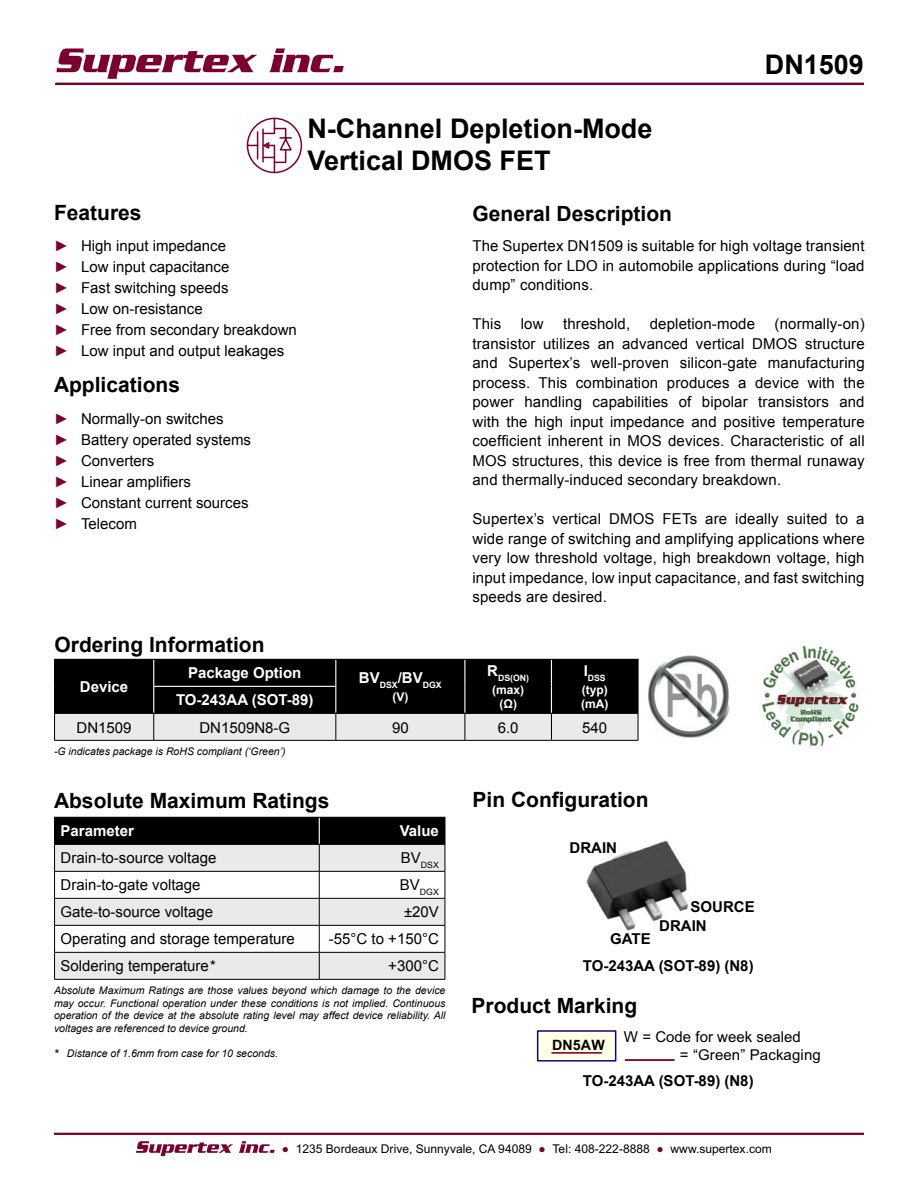
<style>
.page{position:relative;width:918px;height:1188px;background:#fff}
.page>*{position:absolute;margin:0;border:0;box-sizing:border-box;transform-origin:0 0}
.t1{font:700 27px/32.4px "Arial";color:#000}
.t2{font:700 21px "Arial";color:#000}
.t3{font:15px/19.5px "Arial";color:#000}
.t4{font:700 15px/18.9px "Arial";color:#000}
.t5{font:700 15px "Arial";color:#fff}
.t6{font:15px/21px "Arial";color:#7c002f;text-align:justify}
.t7{font:700 14.25px "Arial";letter-spacing:.01em;color:#000}
.t8{font:12px "Arial";color:#000}
.t9{font:700 12px/14.4px "Arial";color:#fff;text-align:center}
.t10{font:italic 10.5px/12.6px "Arial";color:#000;text-align:justify}
.t11{font:700 8.7px "Arial";color:#fff}
.t12{font:8.7px "Arial";color:#000}
.s1{font-style:italic}
.s2{font-weight:700}
.s3{color:#7c002f}
</style>
<div class="page">
<hr style="left:55px;top:83px;width:809px;height:2px;background:#7c002f">
<svg style="left:57px;top:48px;width:200px;height:31px"></svg>
<svg style="left:269px;top:48px;width:75px;height:24px"></svg>
<hr style="left:54px;top:1133px;width:810px;height:2px;background:#7c002f">
<svg style="left:136px;top:1141px;width:97px;height:15px"></svg>
<svg style="left:239px;top:1141px;width:36px;height:12px"></svg>
<hr style="left:54px;top:740px;width:100px;height:1px;background:#000">
<hr style="left:154px;top:740px;width:182px;height:1px;background:#000">
<hr style="left:336px;top:740px;width:129px;height:1px;background:#000">
<hr style="left:465px;top:740px;width:86px;height:1px;background:#000">
<hr style="left:551px;top:740px;width:87px;height:1px;background:#000">
<svg style="left:54px;top:659px;width:585px;height:81px;background:#4c4c4c"></svg>
<hr style="left:54px;top:713px;width:100px;height:1px;background:#000">
<hr style="left:154px;top:659px;width:182px;height:1px;background:#000">
<hr style="left:336px;top:659px;width:129px;height:1px;background:#000">
<hr style="left:465px;top:659px;width:86px;height:1px;background:#000">
<hr style="left:551px;top:659px;width:88px;height:1px;background:#000">
<hr style="left:637px;top:660px;width:2px;height:26px;background:#000">
<hr style="left:637px;top:686px;width:2px;height:27px;background:#000">
<hr style="left:336px;top:713px;width:129px;height:1px;background:#000">
<hr style="left:465px;top:713px;width:86px;height:1px;background:#000">
<hr style="left:551px;top:713px;width:88px;height:1px;background:#000">
<hr style="left:154px;top:713px;width:182px;height:1px;background:#000">
<hr style="left:54px;top:979px;width:265px;height:1px;background:#000">
<hr style="left:319px;top:979px;width:126px;height:1px;background:#000">
<svg style="left:54px;top:817px;width:392px;height:162px"></svg>
<img style="left:648px;top:645px;width:211px;height:102px">
<svg style="left:246px;top:117px;width:57px;height:57px"></svg>
<div style="left:538px;top:1031px;width:78px;height:30px;background:#ffffe6"></div>
<div style="left:537px;top:1030px;width:79px;height:32px;border:2px solid #18007c"></div>
<hr style="left:551px;top:1052px;width:51px;height:2px;background:#7c002f">
<hr style="left:625px;top:1059px;width:50px;height:2px;background:#7c002f">
<img style="left:586px;top:840px;width:103px;height:91px">
<h1 class="t1" style="left:765px;top:50px;width:101px">DN1509</h1>
<h1 class="t1" style="left:308px;top:113px;width:347px">N-Channel Depletion-Mode<br>Vertical DMOS FET</h1>
<h2 class="t2" style="left:54px;top:198px;width:89px">Features</h2>
<p class="t3" style="left:81px;top:236px;width:217px;line-height:21px">High input impedance<br>Low input capacitance<br>Fast switching speeds<br>Low on-resistance<br>Free from secondary breakdown<br>Low input and output leakages</p>
<h2 class="t2" style="left:54px;top:371px;width:128px">Applications</h2>
<p class="t3" style="left:81px;top:408px;width:172px;line-height:21px">Normally-on switches<br>Battery operated systems<br>Converters<br>Linear amplifiers<br>Constant current sources<br>Telecom</p>
<p class="t6" style="left:54px;top:236px;width:16px">► ► ► ► ► ►</p>
<p class="t6" style="left:54px;top:408px;width:16px">► ► ► ► ► ►</p>
<h2 class="t2" style="left:472px;top:200px;width:201px">General Description</h2>
<p class="t3" style="left:472px;top:236px;width:394px;text-align:justify">The Supertex DN1509 is suitable for high voltage transient protection for LDO in automobile applications during “load dump” conditions.</p>
<p class="t3" style="left:472px;top:314px;width:30px">This</p>
<p class="t3" style="left:521px;top:314px;width:24px">low</p>
<p class="t3" style="left:563px;top:314px;width:69px">threshold,</p>
<p class="t3" style="left:650px;top:314px;width:107px">depletion-mode</p>
<p class="t3" style="left:472px;top:314px;width:394px;text-align:justify;text-indent:302px">(normally-on) transistor utilizes an advanced vertical DMOS structure and Supertex’s well-proven silicon-gate manufacturing process. This combination produces a device with the power handling capabilities of bipolar transistors and with the high input impedance and positive temperature coefficient inherent in MOS devices. Characteristic of all MOS structures, this device is free from thermal runaway and thermally-induced secondary breakdown.</p>
<p class="t3" style="left:472px;top:509px;width:394px;text-align:justify">Supertex’s vertical DMOS FETs are ideally suited to a wide range of switching and amplifying applications where very low threshold voltage, high breakdown voltage, high input impedance, low input capacitance, and fast switching speeds are desired.</p>
<h2 class="t2" style="left:55px;top:631px;width:212px">Ordering Information</h2>
<p class="t5" style="left:80px;top:677px;width:50px">Device</p>
<p class="t11" style="left:487px;top:672px;width:43px"><sup>R</sup>DS(ON)</p>
<p class="t9" style="left:492px;top:683px;width:34px">(max) (Ω)</p>
<p class="t11" style="left:584px;top:672px;width:24px"><sup>I</sup>DSS</p>
<p class="t9" style="left:582px;top:683px;width:27px">(typ)</p>
<p class="t5" style="left:188px;top:663px;width:115px">Package Option</p>
<p class="t11" style="left:359px;top:679px;width:84px"><sup>BV</sup>DSX<sup>/BV</sup>DGX</p>
<p class="t9" style="left:392px;top:690px;width:17px">(V)</p>
<p class="t5" style="left:176px;top:690px;width:139px">TO-243AA (SOT-89)</p>
<p class="t9" style="left:581px;top:697px;width:29px">(mA)</p>
<p class="t3" style="left:77px;top:718px;width:57px">DN1509</p>
<p class="t3" style="left:199px;top:718px;width:92px">DN1509N8-G</p>
<p class="t3" style="left:392px;top:718px;width:18px">90</p>
<p class="t3" style="left:498px;top:718px;width:22px">6.0</p>
<p class="t3" style="left:582px;top:718px;width:27px">540</p>
<p class="t10" style="left:54px;top:745px;width:233px">-G indicates package is RoHS compliant (‘Green’)</p>
<h2 class="t2" style="left:54px;top:787px;width:277px">Absolute Maximum Ratings</h2>
<p class="t5" style="left:61px;top:821px;width:75px">Parameter</p>
<p class="t5" style="left:400px;top:821px;width:41px">Value</p>
<p class="t3" style="left:61px;top:848px;width:157px">Drain-to-source voltage</p>
<p class="t12" style="left:401px;top:860px;width:39px"><sup>BV</sup>DSX</p>
<p class="t3" style="left:61px;top:875px;width:142px">Drain-to-gate voltage</p>
<p class="t12" style="left:400px;top:887px;width:40px"><sup>BV</sup>DGX</p>
<p class="t3" style="left:61px;top:902px;width:154px">Gate-to-source voltage</p>
<p class="t3" style="left:404px;top:902px;width:36px">±20V</p>
<p class="t3" style="left:61px;top:929px;width:236px">Operating and storage temperature</p>
<p class="t3" style="left:329px;top:929px;width:111px">-55°C to +150°C</p>
<p class="t3" style="left:61px;top:956px;width:156px">Soldering temperature<span class="s1">*</span></p>
<p class="t3" style="left:388px;top:956px;width:52px">+300°C</p>
<p class="t10" style="left:54px;top:984px;width:393px">Absolute Maximum Ratings are those values beyond which damage to the device may occur. Functional operation under these conditions is not implied. Continuous operation of the device at the absolute rating level may affect device reliability. All voltages are referenced to device ground.</p>
<p class="t10" style="left:54px;top:1047px;width:226px"><span class="s2">*</span> Distance of 1.6mm from case for 10 seconds.</p>
<h2 class="t2" style="left:472px;top:786px;width:178px">Pin Configuration</h2>
<p class="t4" style="left:570px;top:838px;width:49px">DRAIN</p>
<p class="t4" style="left:659px;top:898px;width:97px;text-indent:31px">SOURCE<br>DRAIN</p>
<p class="t4" style="left:610px;top:930px;width:42px">GATE</p>
<p class="t4" style="left:583px;top:957px;width:172px">TO-243AA (SOT-89) (N8)</p>
<h2 class="t2" style="left:472px;top:992px;width:167px">Product Marking</h2>
<p class="t7" style="left:552px;top:1035px;width:54px">DN5AW</p>
<p class="t3" style="left:680px;top:1028px;width:142px;line-height:18px;text-indent:-56px">W = Code for week sealed<br>= “Green” Packaging</p>
<p class="t4" style="left:583px;top:1072px;width:172px">TO-243AA (SOT-89) (N8)</p>
<p class="t8" style="left:282px;top:1141px;width:492px"><span class="s3">●</span> 1235 Bordeaux Drive, Sunnyvale, CA 94089 <span class="s3">●</span> Tel: 408-222-8888 <span class="s3">●</span> www.supertex.com</p>
</div>
